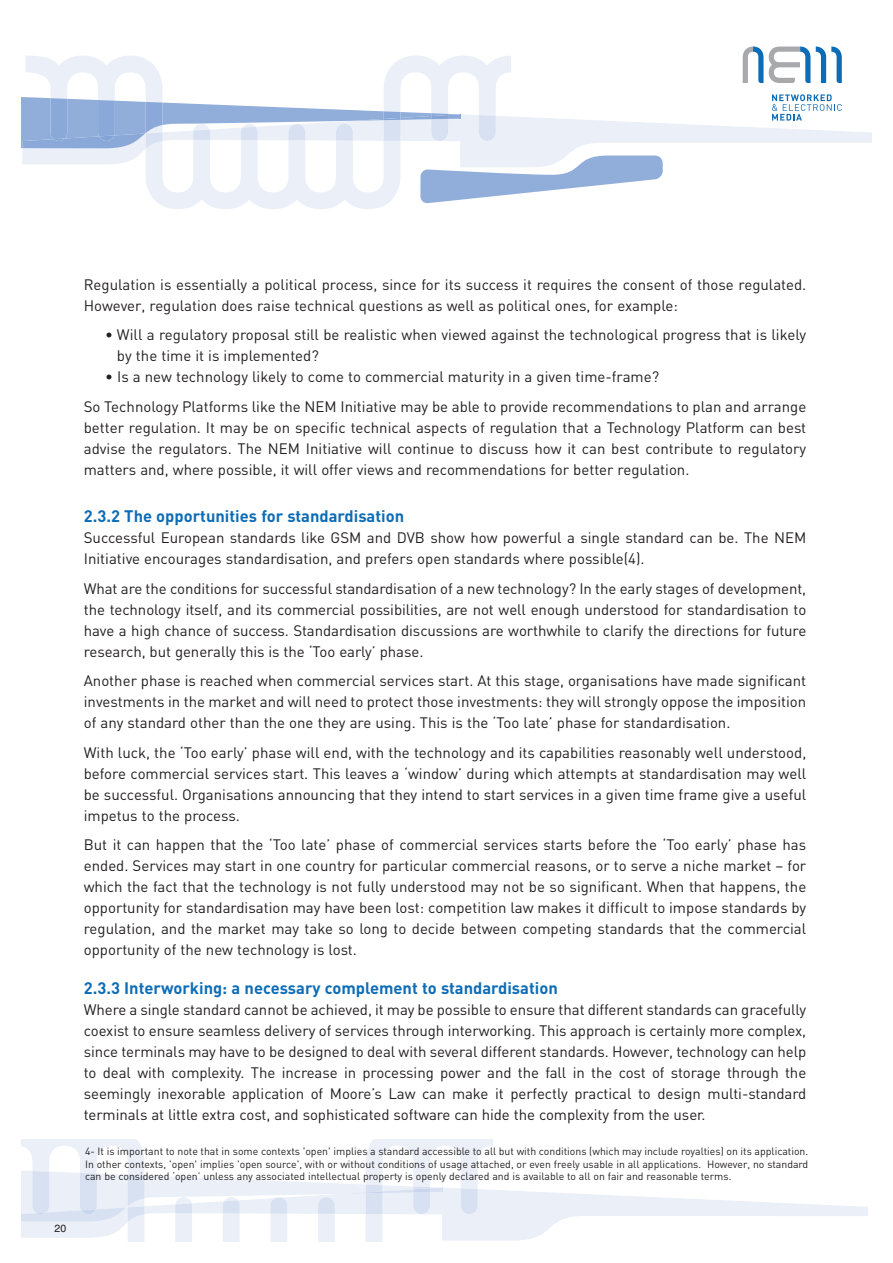
<style>
.page{position:relative;width:893px;height:1263px;background:#fff}
.page>*{position:absolute;margin:0;border:0;box-sizing:border-box;transform-origin:0 0}
.t1{font:700 16.5px "DIN";color:#0d6cb6}
.t2{font:15px/21px "DIN";color:#231f20;text-align:justify}
.t3{font:10.5px/12.6px "DIN";color:#231f20;text-align:justify}
.t4{font:10.5px "Helvetica";color:#231f20}
</style>
<div class="page">
<svg style="left:21px;top:1139px;width:847px;height:102px"></svg>
<svg style="left:21px;top:47px;width:851px;height:162px"></svg>
<p class="t4" style="left:55px;top:1222px;width:13px">20</p>
<p class="t2" style="left:84px;top:274px;width:724px">Regulation is essentially a political process, since for its success it requires the consent of those regulated.<br>However, regulation does raise technical questions as well as political ones, for example:</p>
<p class="t2" style="left:117px;top:324px;width:691px;text-indent:-12px">• Will a regulatory proposal still be realistic when viewed against the technological progress that is likely by the time it is implemented?</p>
<p class="t2" style="left:84px;top:362px;width:724px;line-height:29.5px;text-indent:21px">• Is a new technology likely to come to commercial maturity in a given time-frame?<br>So Technology Platforms like the NEM Initiative may be able to provide recommendations to plan and arrange</p>
<p class="t2" style="left:84px;top:417px;width:724px">better regulation. It may be on specific technical aspects of regulation that a Technology Platform can best advise the regulators. The NEM Initiative will continue to discuss how it can best contribute to regulatory matters and, where possible, it will offer views and recommendations for better regulation.</p>
<p class="t1" style="left:84px;top:507px;width:322px">2.3.2 The opportunities for standardisation</p>
<p class="t2" style="left:84px;top:528px;width:724px">Successful European standards like GSM and DVB show how powerful a single standard can be. The NEM<br>Initiative encourages standardisation, and prefers open standards where possible(4).</p>
<p class="t2" style="left:84px;top:578px;width:724px">What are the conditions for successful standardisation of a new technology? In the early stages of development, the technology itself, and its commercial possibilities, are not well enough understood for standardisation to have a high chance of success. Standardisation discussions are worthwhile to clarify the directions for future research, but generally this is the ‘Too early’ phase.</p>
<p class="t2" style="left:84px;top:671px;width:724px">Another phase is reached when commercial services start. At this stage, organisations have made significant investments in the market and will need to protect those investments: they will strongly oppose the imposition of any standard other than the one they are using. This is the ‘Too late’ phase for standardisation.</p>
<p class="t2" style="left:84px;top:742px;width:724px">With luck, the ‘Too early’ phase will end, with the technology and its capabilities reasonably well understood, before commercial services start. This leaves a ‘window’ during which attempts at standardisation may well be successful. Organisations announcing that they intend to start services in a given time frame give a useful impetus to the process.</p>
<p class="t2" style="left:84px;top:835px;width:724px">But it can happen that the ‘Too late’ phase of commercial services starts before the ‘Too early’ phase has ended. Services may start in one country for particular commercial reasons, or to serve a niche market – for which the fact that the technology is not fully understood may not be so significant. When that happens, the opportunity for standardisation may have been lost: competition law makes it difficult to impose standards by regulation, and the market may take so long to decide between competing standards that the commercial opportunity of the new technology is lost.</p>
<p class="t1" style="left:84px;top:979px;width:476px">2.3.3 Interworking: a necessary complement to standardisation</p>
<p class="t2" style="left:84px;top:1000px;width:724px">Where a single standard cannot be achieved, it may be possible to ensure that different standards can gracefully coexist to ensure seamless delivery of services through interworking. This approach is certainly more complex, since terminals may have to be designed to deal with several different standards. However, technology can help to deal with complexity. The increase in processing power and the fall in the cost of storage through the seemingly inexorable application of Moore’s Law can make it perfectly practical to design multi-standard terminals at little extra cost, and sophisticated software can hide the complexity from the user.</p>
<p class="t3" style="left:85px;top:1145px;width:725px">4- It is important to note that in some contexts 'open' implies a standard accessible to all but with conditions (which may include royalties) on its application.<br>In other contexts, 'open' implies 'open source', with or without conditions of usage attached, or even freely usable in all applications. However, no standard can be considered ‘open’ unless any associated intellectual property is openly declared and is available to all on fair and reasonable terms.</p>
</div>
